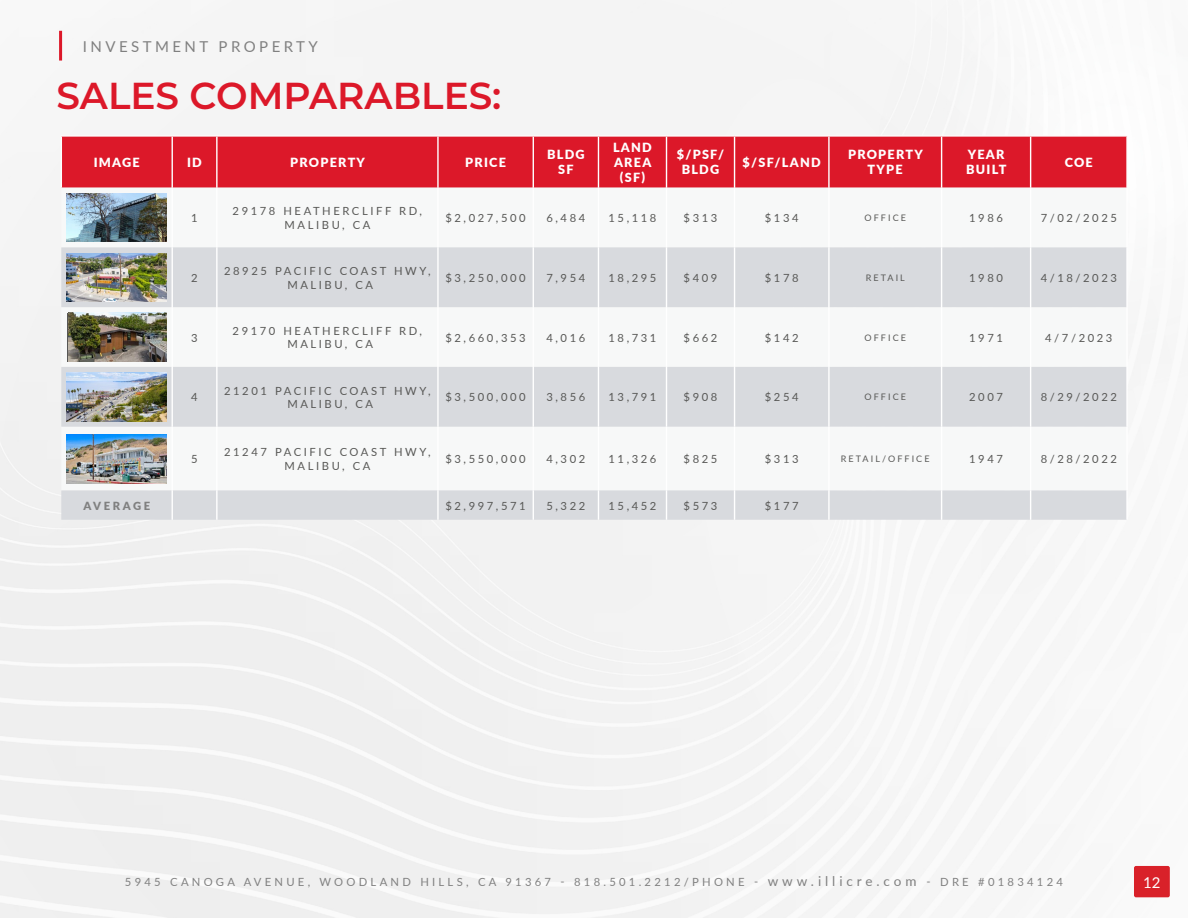
<style>
.page{position:relative;width:1188px;height:918px;background:#fff}
.page>*{position:absolute;margin:0;border:0;box-sizing:border-box;transform-origin:0 0}
.t1{font:600 37.5px "Montserrat";color:#dc1829}
.t2{font:15px "Lato";color:#808080}
.t3{font:15px "Lato";color:#fff}
.t4{font:900 12.6px/15.1px "Lato";letter-spacing:.1em;color:#fff;text-align:center}
.t5{font:11.25px/13.5px "Lato";letter-spacing:.23em;color:#585856;text-align:center}
.t6{font:11.25px "Lato";letter-spacing:.29em;color:#808080}
.t7{font:900 11.25px "Lato";letter-spacing:.23em;color:#808080}
.t8{font:9px "Lato";letter-spacing:.23em;color:#585856}
.s1{font-size:13.5px}
</style>
<div class="page">
<hr style="left:59px;top:31px;width:3px;height:30px;background:#dc1829">
<div style="left:62px;top:137px;width:1064px;height:51px;background:#dc1829"></div>
<svg style="left:61px;top:247px;width:1065px;height:273px;fill:#d8dade"></svg>
<hr style="left:172px;top:137px;width:1px;height:51px;background:#fff">
<hr style="left:216px;top:137px;width:2px;height:51px;background:#fff">
<hr style="left:437px;top:137px;width:2px;height:51px;background:#fff">
<hr style="left:533px;top:137px;width:1px;height:51px;background:#fff">
<hr style="left:598px;top:137px;width:1px;height:51px;background:#fff">
<hr style="left:666px;top:137px;width:1px;height:51px;background:#fff">
<hr style="left:734px;top:137px;width:1px;height:51px;background:#fff">
<hr style="left:828px;top:137px;width:2px;height:51px;background:#fff">
<hr style="left:941px;top:137px;width:1px;height:51px;background:#fff">
<hr style="left:1030px;top:137px;width:1px;height:51px;background:#fff">
<hr style="left:172px;top:247px;width:1px;height:60px;background:#fff">
<hr style="left:216px;top:247px;width:2px;height:60px;background:#fff">
<hr style="left:437px;top:247px;width:2px;height:60px;background:#fff">
<hr style="left:533px;top:247px;width:1px;height:60px;background:#fff">
<hr style="left:598px;top:247px;width:1px;height:60px;background:#fff">
<hr style="left:666px;top:247px;width:1px;height:60px;background:#fff">
<hr style="left:734px;top:247px;width:1px;height:60px;background:#fff">
<hr style="left:828px;top:247px;width:2px;height:60px;background:#fff">
<hr style="left:941px;top:247px;width:1px;height:60px;background:#fff">
<hr style="left:1030px;top:247px;width:1px;height:60px;background:#fff">
<hr style="left:172px;top:307px;width:1px;height:60px;background:#fff">
<hr style="left:216px;top:307px;width:2px;height:60px;background:#fff">
<hr style="left:437px;top:307px;width:2px;height:60px;background:#fff">
<hr style="left:533px;top:307px;width:1px;height:60px;background:#fff">
<hr style="left:598px;top:307px;width:1px;height:60px;background:#fff">
<hr style="left:666px;top:307px;width:1px;height:60px;background:#fff">
<hr style="left:734px;top:307px;width:1px;height:60px;background:#fff">
<hr style="left:828px;top:307px;width:2px;height:60px;background:#fff">
<hr style="left:941px;top:307px;width:1px;height:60px;background:#fff">
<hr style="left:1030px;top:307px;width:1px;height:60px;background:#fff">
<hr style="left:172px;top:367px;width:1px;height:60px;background:#fff">
<hr style="left:216px;top:367px;width:2px;height:60px;background:#fff">
<hr style="left:437px;top:367px;width:2px;height:60px;background:#fff">
<hr style="left:533px;top:367px;width:1px;height:60px;background:#fff">
<hr style="left:598px;top:367px;width:1px;height:60px;background:#fff">
<hr style="left:666px;top:367px;width:1px;height:60px;background:#fff">
<hr style="left:734px;top:367px;width:1px;height:60px;background:#fff">
<hr style="left:828px;top:367px;width:2px;height:60px;background:#fff">
<hr style="left:941px;top:367px;width:1px;height:60px;background:#fff">
<hr style="left:1030px;top:367px;width:1px;height:60px;background:#fff">
<hr style="left:172px;top:427px;width:1px;height:63px;background:#fff">
<hr style="left:216px;top:427px;width:2px;height:63px;background:#fff">
<hr style="left:437px;top:427px;width:2px;height:63px;background:#fff">
<hr style="left:533px;top:427px;width:1px;height:63px;background:#fff">
<hr style="left:598px;top:427px;width:1px;height:63px;background:#fff">
<hr style="left:666px;top:427px;width:1px;height:63px;background:#fff">
<hr style="left:734px;top:427px;width:1px;height:63px;background:#fff">
<hr style="left:828px;top:427px;width:2px;height:63px;background:#fff">
<hr style="left:941px;top:427px;width:1px;height:63px;background:#fff">
<hr style="left:1030px;top:427px;width:1px;height:63px;background:#fff">
<hr style="left:172px;top:490px;width:1px;height:30px;background:#fff">
<hr style="left:216px;top:490px;width:2px;height:30px;background:#fff">
<hr style="left:437px;top:490px;width:2px;height:30px;background:#fff">
<hr style="left:533px;top:490px;width:1px;height:30px;background:#fff">
<hr style="left:598px;top:490px;width:1px;height:30px;background:#fff">
<hr style="left:666px;top:490px;width:1px;height:30px;background:#fff">
<hr style="left:734px;top:490px;width:1px;height:30px;background:#fff">
<hr style="left:828px;top:490px;width:2px;height:30px;background:#fff">
<hr style="left:941px;top:490px;width:1px;height:30px;background:#fff">
<hr style="left:1030px;top:490px;width:1px;height:30px;background:#fff">
<img style="left:67px;top:193px;width:100px;height:49px">
<img style="left:67px;top:253px;width:100px;height:49px">
<img style="left:68px;top:313px;width:99px;height:48px">
<img style="left:67px;top:373px;width:100px;height:48px">
<img style="left:67px;top:435px;width:99px;height:48px">
<div style="left:1134px;top:866px;width:36px;height:31px;background:#d92129;border-radius:2px"></div>
<h2 class="t2" style="left:83px;top:36px;width:22px">INVESTMENT</h2>
<h2 class="t2" style="left:219px;top:36px;width:26px">PROPERT</h2>
<h2 class="t2" style="left:309px;top:36px;width:11px">Y</h2>
<h1 class="t1" style="left:56px;top:69px;width:447px">SALES COMPARABLES:</h1>
<p class="t4" style="left:94px;top:154px;width:48px">IMAGE</p>
<p class="t4" style="left:187px;top:154px;width:16px">ID</p>
<p class="t4" style="left:290px;top:154px;width:76px">PROPERTY</p>
<p class="t4" style="left:465px;top:154px;width:42px">PRICE</p>
<p class="t4" style="left:547px;top:147px;width:39px">BLDG<br>SF</p>
<p class="t4" style="left:613px;top:139px;width:40px">LAND<br>AREA (SF)</p>
<p class="t4" style="left:677px;top:147px;width:49px">$/PSF/<br>BLDG</p>
<p class="t4" style="left:743px;top:154px;width:80px">$/SF/LAND</p>
<p class="t4" style="left:848px;top:147px;width:76px">PROPERTY<br>TYPE</p>
<p class="t4" style="left:966px;top:147px;width:42px;text-align:left">YEAR<br>BUILT</p>
<p class="t4" style="left:1065px;top:154px;width:30px">COE</p>
<p class="t5" style="left:191px;top:211px;width:8px">1</p>
<p class="t5" style="left:233px;top:204px;width:191px">29178 HEATHERCLIFF RD,<br>MALIBU, CA</p>
<p class="t5" style="left:445px;top:211px;width:82px">$2,027,500</p>
<p class="t5" style="left:546px;top:211px;width:40px">6,484</p>
<p class="t5" style="left:608px;top:211px;width:49px">15,118</p>
<p class="t5" style="left:684px;top:211px;width:35px">$313</p>
<p class="t5" style="left:765px;top:211px;width:35px">$134</p>
<p class="t8" style="left:865px;top:211px;width:43px">OFFICE</p>
<p class="t5" style="left:969px;top:211px;width:35px">1986</p>
<p class="t5" style="left:1041px;top:211px;width:78px">7/02/2025</p>
<p class="t5" style="left:191px;top:270px;width:8px">2</p>
<p class="t5" style="left:224px;top:264px;width:208px">28925 PACIFIC COAST HWY,<br>MALIBU, CA</p>
<p class="t5" style="left:445px;top:270px;width:82px">$3,250,000</p>
<p class="t5" style="left:546px;top:270px;width:40px">7,954</p>
<p class="t5" style="left:609px;top:270px;width:49px">18,295</p>
<p class="t5" style="left:684px;top:270px;width:35px">$409</p>
<p class="t5" style="left:765px;top:270px;width:35px">$178</p>
<p class="t8" style="left:866px;top:271px;width:41px">RETAIL</p>
<p class="t5" style="left:969px;top:270px;width:35px">1980</p>
<p class="t5" style="left:1041px;top:270px;width:78px">4/18/2023</p>
<p class="t5" style="left:191px;top:330px;width:8px">3</p>
<p class="t5" style="left:233px;top:324px;width:191px">29170 HEATHERCLIFF RD,<br>MALIBU, CA</p>
<p class="t5" style="left:445px;top:330px;width:82px">$2,660,353</p>
<p class="t5" style="left:546px;top:330px;width:40px">4,016</p>
<p class="t5" style="left:608px;top:330px;width:49px">18,731</p>
<p class="t5" style="left:684px;top:330px;width:35px">$662</p>
<p class="t5" style="left:765px;top:330px;width:35px">$142</p>
<p class="t8" style="left:865px;top:331px;width:43px">OFFICE</p>
<p class="t5" style="left:969px;top:330px;width:35px">1971</p>
<p class="t5" style="left:1045px;top:330px;width:69px">4/7/2023</p>
<p class="t5" style="left:191px;top:390px;width:8px">4</p>
<p class="t5" style="left:224px;top:383px;width:208px">21201 PACIFIC COAST HWY,<br>MALIBU, CA</p>
<p class="t5" style="left:445px;top:390px;width:82px">$3,500,000</p>
<p class="t5" style="left:546px;top:390px;width:40px">3,856</p>
<p class="t5" style="left:609px;top:390px;width:49px">13,791</p>
<p class="t5" style="left:684px;top:390px;width:35px">$908</p>
<p class="t5" style="left:765px;top:390px;width:35px">$254</p>
<p class="t8" style="left:865px;top:391px;width:43px">OFFICE</p>
<p class="t5" style="left:969px;top:390px;width:35px">2007</p>
<p class="t5" style="left:1041px;top:390px;width:78px">8/29/2022</p>
<p class="t5" style="left:191px;top:452px;width:8px">5</p>
<p class="t5" style="left:224px;top:445px;width:208px">21247 PACIFIC COAST HWY,<br>MALIBU, CA</p>
<p class="t5" style="left:445px;top:452px;width:82px">$3,550,000</p>
<p class="t5" style="left:546px;top:452px;width:40px">4,302</p>
<p class="t5" style="left:609px;top:452px;width:49px">11,326</p>
<p class="t5" style="left:684px;top:452px;width:35px">$825</p>
<p class="t5" style="left:765px;top:452px;width:35px">$313</p>
<p class="t8" style="left:841px;top:452px;width:90px">RETAIL/OFFICE</p>
<p class="t5" style="left:969px;top:452px;width:35px">1947</p>
<p class="t5" style="left:1041px;top:452px;width:78px">8/28/2022</p>
<p class="t7" style="left:83px;top:497px;width:68px">AVERAGE</p>
<p class="t5" style="left:445px;top:498px;width:82px">$2,997,571</p>
<p class="t5" style="left:546px;top:498px;width:40px">5,322</p>
<p class="t5" style="left:609px;top:498px;width:49px">15,452</p>
<p class="t5" style="left:684px;top:498px;width:35px">$573</p>
<p class="t5" style="left:765px;top:498px;width:35px">$177</p>
<p class="t6" style="left:125px;top:874px;width:940px">5945 CANOGA AVENUE, WOODLAND HILLS, CA 91367 - 818.501.2212/PHONE - <span class="s1">WWW.ILLICRE.COM</span> - DRE #01834124</p>
<h2 class="t3" style="left:1143px;top:871px;width:19px">12</h2>
</div>
